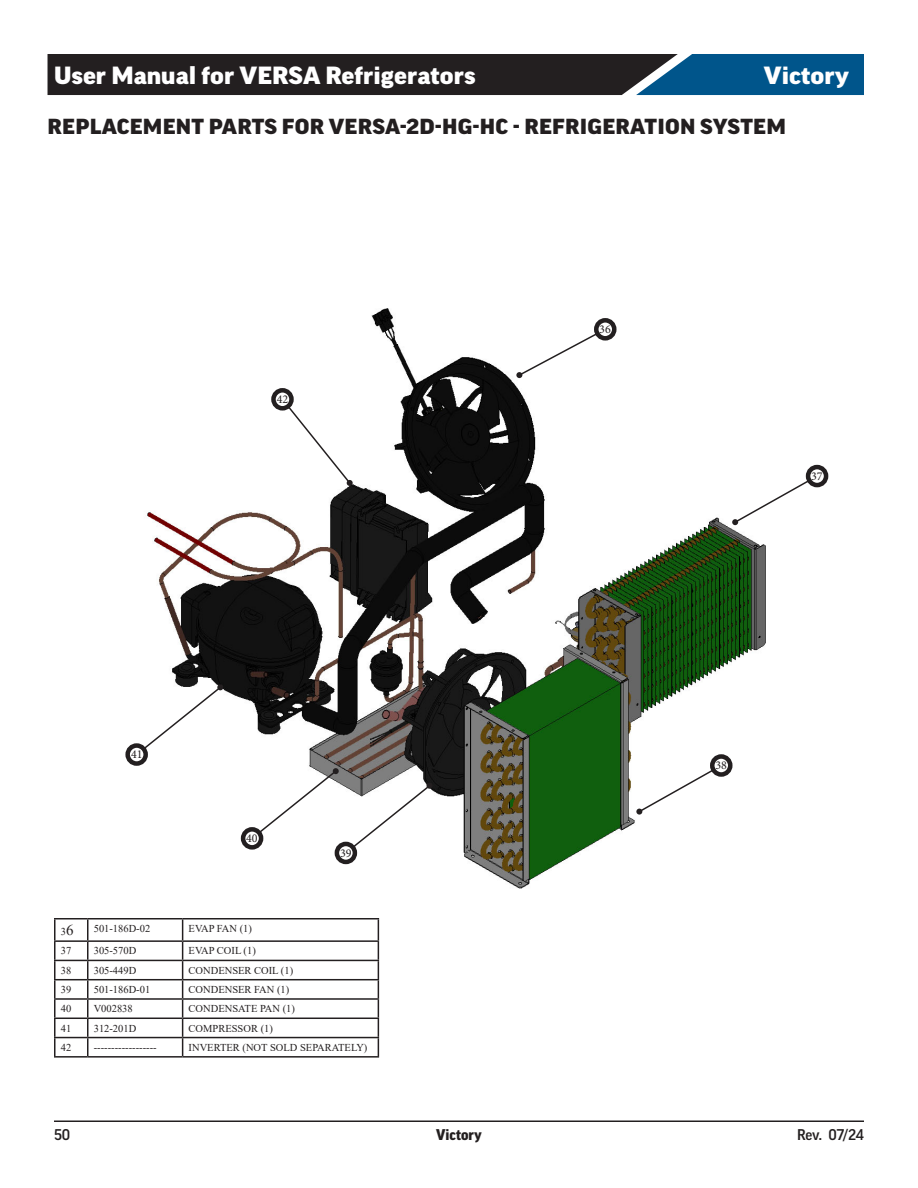
<style>
.page{position:relative;width:918px;height:1188px;background:#fff}
.page>*{position:absolute;margin:0;border:0;box-sizing:border-box;transform-origin:0 0}
.t1{font:900 expanded 24px "Good Pro";color:#fff}
.Page_Header{font:900 expanded 21px "Good Pro";letter-spacing:.01em;color:#231f20}
.t2{font:500 15px "Good Pro";letter-spacing:-.01em;color:#231f20}
.t3{font:900 15px "Good Pro";color:#231f20}
.t4{font:12px "Minion Pro";color:#231f20}
.t5{font:10.5px "Times New Roman";color:#231f20}
.s1{font-size:15px}
</style>
<div class="page">
<svg style="left:48px;top:54px;width:816px;height:41px;background:#1e2f3d"></svg>
<hr style="left:54px;top:1120px;width:810px;height:2px;background:#231f20">
<img style="left:146px;top:308px;width:620px;height:581px">
<hr style="left:54px;top:918px;width:34px;height:2px;background:#231f20">
<hr style="left:54px;top:919px;width:2px;height:21px;background:#231f20">
<hr style="left:88px;top:918px;width:95px;height:2px;background:#231f20">
<hr style="left:183px;top:918px;width:196px;height:2px;background:#231f20">
<hr style="left:54px;top:940px;width:34px;height:2px;background:#231f20">
<hr style="left:88px;top:940px;width:95px;height:2px;background:#231f20">
<hr style="left:183px;top:940px;width:196px;height:2px;background:#231f20">
<hr style="left:54px;top:960px;width:34px;height:1px;background:#231f20">
<hr style="left:88px;top:960px;width:95px;height:1px;background:#231f20">
<hr style="left:183px;top:960px;width:196px;height:1px;background:#231f20">
<hr style="left:54px;top:979px;width:34px;height:1px;background:#231f20">
<hr style="left:88px;top:979px;width:95px;height:1px;background:#231f20">
<hr style="left:183px;top:979px;width:196px;height:1px;background:#231f20">
<hr style="left:54px;top:998px;width:34px;height:2px;background:#231f20">
<hr style="left:88px;top:998px;width:95px;height:2px;background:#231f20">
<hr style="left:183px;top:998px;width:196px;height:2px;background:#231f20">
<hr style="left:54px;top:1018px;width:34px;height:1px;background:#231f20">
<hr style="left:88px;top:1018px;width:95px;height:1px;background:#231f20">
<hr style="left:183px;top:1018px;width:196px;height:1px;background:#231f20">
<hr style="left:54px;top:1037px;width:34px;height:1px;background:#231f20">
<svg style="left:54px;top:942px;width:2px;height:114px"></svg>
<hr style="left:88px;top:1037px;width:95px;height:1px;background:#231f20">
<svg style="left:87px;top:919px;width:1px;height:137px"></svg>
<hr style="left:183px;top:1037px;width:196px;height:1px;background:#231f20">
<svg style="left:182px;top:919px;width:1px;height:137px"></svg>
<svg style="left:378px;top:919px;width:1px;height:137px"></svg>
<hr style="left:54px;top:1056px;width:34px;height:2px;background:#231f20">
<hr style="left:88px;top:1056px;width:95px;height:2px;background:#231f20">
<hr style="left:183px;top:1056px;width:196px;height:2px;background:#231f20">
<svg style="left:516px;top:332px;width:83px;height:46px"></svg>
<div style="left:594px;top:318px;width:23px;height:23px;border:4px solid #231f20;border-radius:50%"></div>
<svg style="left:732px;top:478px;width:79px;height:47px"></svg>
<div style="left:806px;top:465px;width:22px;height:22px;border:4px solid #231f20;border-radius:50%"></div>
<svg style="left:636px;top:768px;width:79px;height:47px"></svg>
<div style="left:710px;top:754px;width:23px;height:23px;border:4px solid #231f20;border-radius:50%"></div>
<svg style="left:351px;top:783px;width:82px;height:66px"></svg>
<div style="left:335px;top:842px;width:22px;height:22px;border:4px solid #231f20;border-radius:50%"></div>
<svg style="left:257px;top:768px;width:82px;height:67px"></svg>
<div style="left:241px;top:827px;width:22px;height:23px;border:4px solid #231f20;border-radius:50%"></div>
<svg style="left:142px;top:684px;width:81px;height:67px"></svg>
<div style="left:125px;top:743px;width:23px;height:23px;border:4px solid #231f20;border-radius:50%"></div>
<svg style="left:286px;top:404px;width:67px;height:82px"></svg>
<div style="left:271px;top:388px;width:23px;height:23px;border:4px solid #231f20;border-radius:50%"></div>
<h1 class="t1" style="left:54px;top:62px;width:423px">User Manual for VERSA Refrigerators</h1>
<h1 class="t1" style="left:764px;top:62px;width:87px">Victory</h1>
<p class="Page_Header" style="left:48px;top:114px;width:740px">REPLACEMENT PARTS FOR VERSA-2D-HG-HC - REFRIGERATION SYSTEM</p>
<p class="t4" style="left:277px;top:391px;width:13px">42</p>
<p class="t4" style="left:131px;top:746px;width:13px">41</p>
<p class="t4" style="left:246px;top:830px;width:13px">40</p>
<p class="t4" style="left:340px;top:845px;width:13px">39</p>
<p class="t5" style="left:61px;top:924px;width:14px">3<span class="s1">6</span></p>
<p class="t5" style="left:94px;top:921px;width:58px">501-186D-02</p>
<p class="t5" style="left:189px;top:921px;width:65px">EVAP FAN (1)</p>
<p class="t5" style="left:61px;top:944px;width:12px">37</p>
<p class="t5" style="left:94px;top:944px;width:44px">305-570D</p>
<p class="t5" style="left:189px;top:944px;width:69px">EVAP COIL (1)</p>
<p class="t5" style="left:61px;top:963px;width:12px">38</p>
<p class="t5" style="left:94px;top:963px;width:44px">305-449D</p>
<p class="t5" style="left:189px;top:963px;width:106px">CONDENSER COIL (1)</p>
<p class="t5" style="left:61px;top:982px;width:12px">39</p>
<p class="t5" style="left:94px;top:982px;width:58px">501-186D-01</p>
<p class="t5" style="left:189px;top:982px;width:102px">CONDENSER FAN (1)</p>
<p class="t5" style="left:61px;top:1001px;width:12px">40</p>
<p class="t5" style="left:94px;top:1001px;width:41px">V002838</p>
<p class="t5" style="left:189px;top:1001px;width:108px">CONDENSATE PAN (1)</p>
<p class="t5" style="left:61px;top:1021px;width:12px">41</p>
<p class="t5" style="left:94px;top:1021px;width:44px">312-201D</p>
<p class="t5" style="left:189px;top:1021px;width:86px">COMPRESSOR (1)</p>
<p class="t5" style="left:61px;top:1040px;width:12px">42</p>
<p class="t5" style="left:94px;top:1040px;width:64px">------------------</p>
<p class="t5" style="left:189px;top:1040px;width:180px">INVERTER (NOT SOLD SEPARATELY)</p>
<p class="t4" style="left:599px;top:321px;width:13px">36</p>
<p class="t4" style="left:811px;top:468px;width:13px">37</p>
<p class="t4" style="left:716px;top:757px;width:13px">38</p>
<h3 class="t2" style="left:54px;top:1127px;width:18px">50</h3>
<h3 class="t3" style="left:436px;top:1127px;width:47px">Victory</h3>
<h3 class="t2" style="left:797px;top:1127px;width:68px">Rev. 07/24</h3>
</div>
